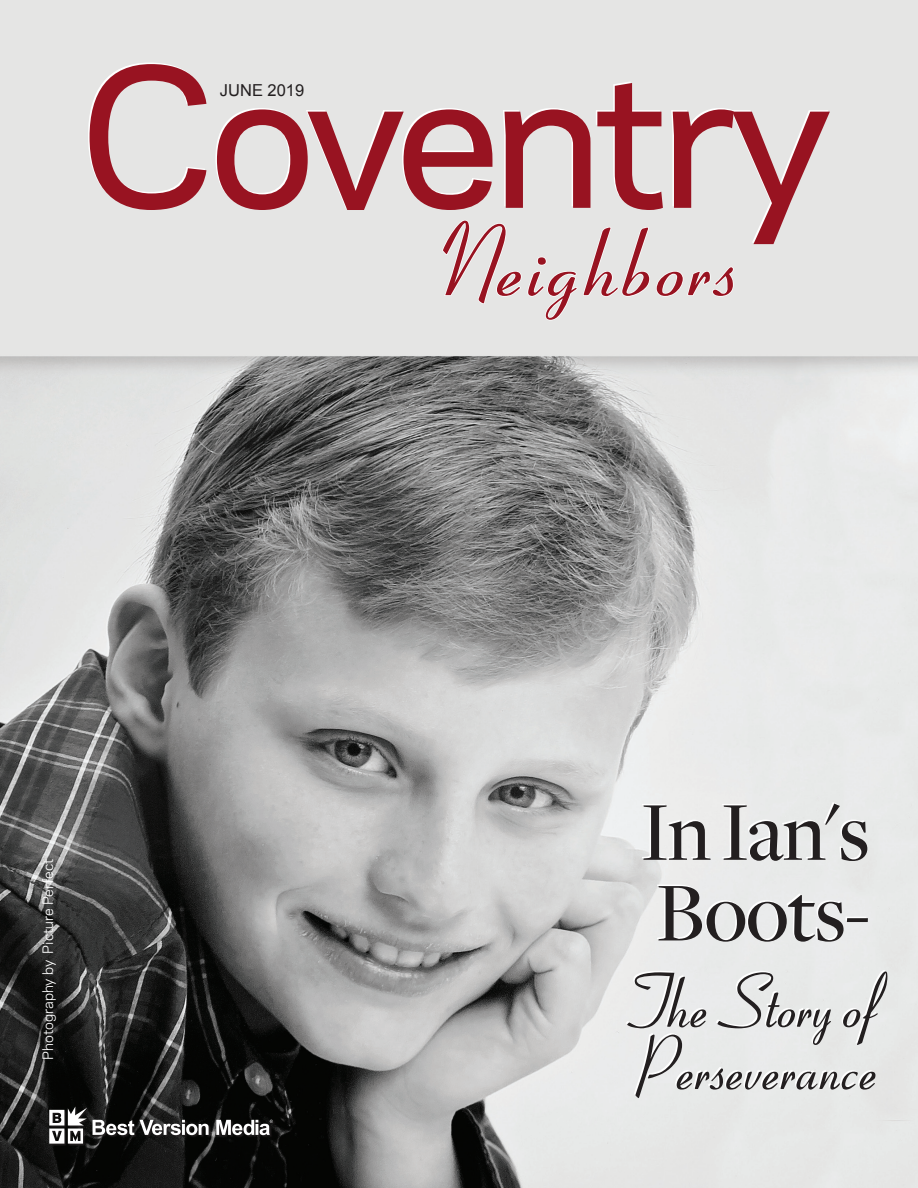
<style>
.page{position:relative;width:918px;height:1188px;background:#fff}
.page>*{position:absolute;margin:0;border:0;box-sizing:border-box;transform-origin:0 0}
.t1{font:500 181.5px "Galaxie Polaris";letter-spacing:-.04em;color:#981321}
.t2{font:99.3px "Coronet Normal";letter-spacing:.01em;color:#981321;scale:1.08 1}
.t3{font:500 87px/80.7px "Freight Display";letter-spacing:-.01em;color:#231f20}
.t4{font:73.5px "Coronet Normal";letter-spacing:-.01em;color:#231f20}
.t5{font:16.5px "Arial";color:#231f20}
.t6{font:13.5px "Galaxie Polaris";color:#fff}
</style>
<div class="page">
<img style="left:0;top:0;width:918px;height:1188px">
<div style="left:49px;top:1107px;width:227px;height:39px;background:#231f20;opacity:.9"></div>
<svg style="left:49px;top:1106px;width:38px;height:38px"></svg>
<svg style="left:93px;top:1120px;width:116px;height:15px"></svg>
<svg style="left:216px;top:1120px;width:57px;height:15px"></svg>
<svg style="left:441px;top:219px;width:294px;height:103px;background:#e7e7e6"></svg>
<p class="t1" style="left:79px;top:2px;width:755px">Coventry</p>
<p class="t5" style="left:220px;top:79px;width:86px">JUNE 2019</p>
<p class="t2" style="left:419px;top:202px;width:285px">Neighbors</p>
<p class="t6" style="left:38px;top:1060px;width:203px;rotate:-90deg">Photography by Picture Perfect</p>
<p class="t3" style="left:641px;top:794px;width:231px">In Ian's<br>Boots-</p>
<p class="t4" style="left:615px;top:958px;width:256px">The Story of</p>
<p class="t4" style="left:630px;top:1020px;width:241px">Perseverance</p>
</div>
